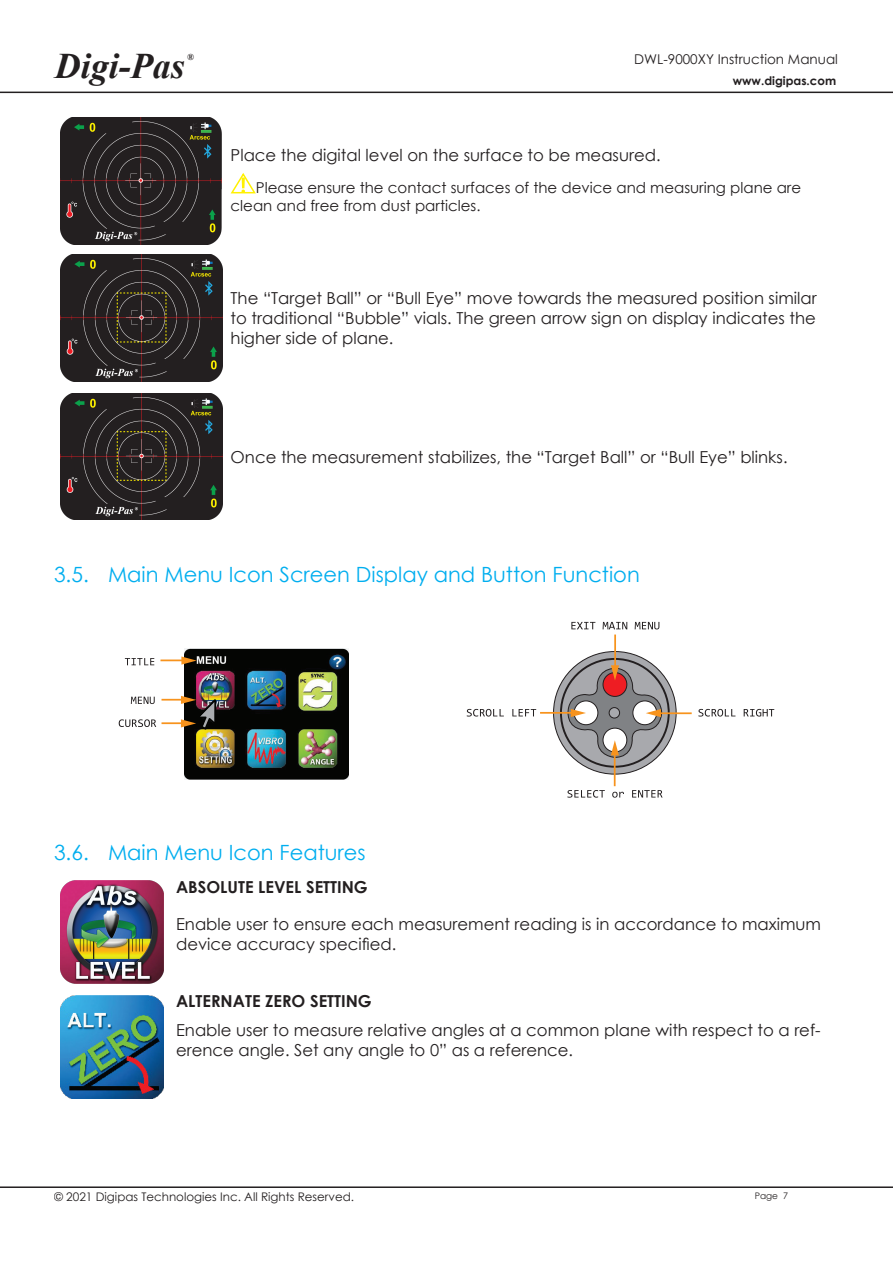
<style>
.page{position:relative;width:893px;height:1263px;background:#fff}
.page>*{position:absolute;margin:0;border:0;box-sizing:border-box;transform-origin:0 0}
.t1{font:italic 700 36px "Times New Roman";color:#231f20}
.t2{font:21px "Century Gothic";color:#00aeef}
.normal_paragraph{font:16.5px/19.8px "Century Gothic";color:#231f20;text-align:justify}
.notes{font:16.5px/19.8px "Century Gothic";color:#231f20}
.notes-2{font:700 16.5px "Century Gothic";color:#231f20}
.normal_paragraph-2{font:700 16.5px "Century Gothic";color:#231f20}
.notes-3{font:15px/18px "Century Gothic";color:#231f20}
.t3{font:13.5px "Century Gothic";color:#231f20}
.t4{font:11.85px "Century Gothic";color:#231f20}
.t5{font:700 11.85px "Century Gothic";color:#231f20}
.t6{font:9px "Century Gothic";color:#231f20}
.t7{font:italic 700 9px "Times New Roman";color:#231f20}
</style>
<div class="page">
<hr style="left:0;top:92px;width:893px;height:1px;background:#231f20">
<hr style="left:0;top:1186px;width:893px;height:2px;background:#231f20">
<img style="left:60px;top:118px;width:162px;height:126px">
<svg style="left:230px;top:173px;width:26px;height:21px"></svg>
<img style="left:60px;top:254px;width:162px;height:127px">
<img style="left:60px;top:393px;width:162px;height:127px">
<img style="left:184px;top:649px;width:164px;height:131px">
<hr style="left:160px;top:659px;width:24px;height:2px;background:#f7931d">
<svg style="left:181px;top:656px;width:16px;height:9px"></svg>
<svg style="left:119px;top:719px;width:37px;height:8px"></svg>
<svg style="left:162px;top:696px;width:54px;height:33px"></svg>
<svg style="left:553px;top:651px;width:123px;height:123px;background:#949497"></svg>
<svg style="left:561px;top:659px;width:108px;height:108px"></svg>
<div style="left:560px;top:658px;width:110px;height:110px;border:2px solid #231f20;border-radius:50%"></div>
<hr style="left:540px;top:712px;width:34px;height:2px;background:#f7931d">
<hr style="left:658px;top:712px;width:34px;height:2px;background:#f7931d">
<hr style="left:614px;top:634px;width:2px;height:34px;background:#f7931d">
<hr style="left:614px;top:753px;width:2px;height:33px;background:#f7931d">
<svg style="left:567px;top:665px;width:95px;height:93px;background:#a19594"></svg>
<svg style="left:467px;top:709px;width:37px;height:7px"></svg>
<svg style="left:512px;top:709px;width:24px;height:7px"></svg>
<svg style="left:698px;top:709px;width:37px;height:7px"></svg>
<svg style="left:744px;top:709px;width:30px;height:7px"></svg>
<svg style="left:567px;top:790px;width:38px;height:8px"></svg>
<svg style="left:612px;top:792px;width:12px;height:6px"></svg>
<svg style="left:632px;top:790px;width:31px;height:7px"></svg>
<svg style="left:571px;top:622px;width:24px;height:7px"></svg>
<svg style="left:603px;top:622px;width:24px;height:7px"></svg>
<svg style="left:635px;top:622px;width:24px;height:7px"></svg>
<svg style="left:125px;top:658px;width:29px;height:7px"></svg>
<svg style="left:131px;top:697px;width:24px;height:7px"></svg>
<img style="left:60px;top:880px;width:103px;height:103px">
<img style="left:60px;top:995px;width:103px;height:103px">
<h1 class="t1" style="left:55px;top:41px;width:131px">Digi-Pas</h1>
<p class="t7" style="left:187px;top:51px;width:8px">®</p>
<p class="t3" style="left:634px;top:50px;width:205px">DWL-9000XY Instruction Manual</p>
<p class="t5" style="left:733px;top:72px;width:105px">www.digipas.com</p>
<p class="normal_paragraph" style="left:231px;top:145px;width:431px">Place the digital level on the surface to be measured.</p>
<p class="notes-3" style="left:231px;top:179px;width:572px;text-indent:25px">Please ensure the contact surfaces of the device and measuring plane are clean and free from dust particles.</p>
<p class="normal_paragraph" style="left:231px;top:288px;width:587px">The “Target Ball” or “Bull Eye” move towards the measured position similar to traditional “Bubble” vials. The green arrow sign on display indicates the higher side of plane.</p>
<p class="normal_paragraph" style="left:231px;top:446px;width:558px">Once the measurement stabilizes, the “Target Ball” or “Bull Eye” blinks.</p>
<p class="t2" style="left:54px;top:559px;width:587px">3.5. Main Menu Icon Screen Display and Button Function</p>
<p class="t2" style="left:54px;top:837px;width:313px">3.6. Main Menu Icon Features</p>
<p class="notes-2" style="left:176px;top:874px;width:193px">ABSOLUTE LEVEL SETTING</p>
<p class="notes" style="left:176px;top:914px;width:646px">Enable user to ensure each measurement reading is in accordance to maximum device accuracy specified.</p>
<p class="normal_paragraph-2" style="left:176px;top:989px;width:197px">ALTERNATE ZERO SETTING</p>
<p class="normal_paragraph" style="left:176px;top:1020px;width:646px">Enable user to measure relative angles at a common plane with respect to a ref&shy;erence angle. Set any angle to 0” as a reference.</p>
<p class="t4" style="left:54px;top:1189px;width:301px">© 2021 Digipas Technologies Inc. All Rights Reserved.</p>
<p class="t6" style="left:755px;top:1189px;width:35px">Page 7</p>
</div>
